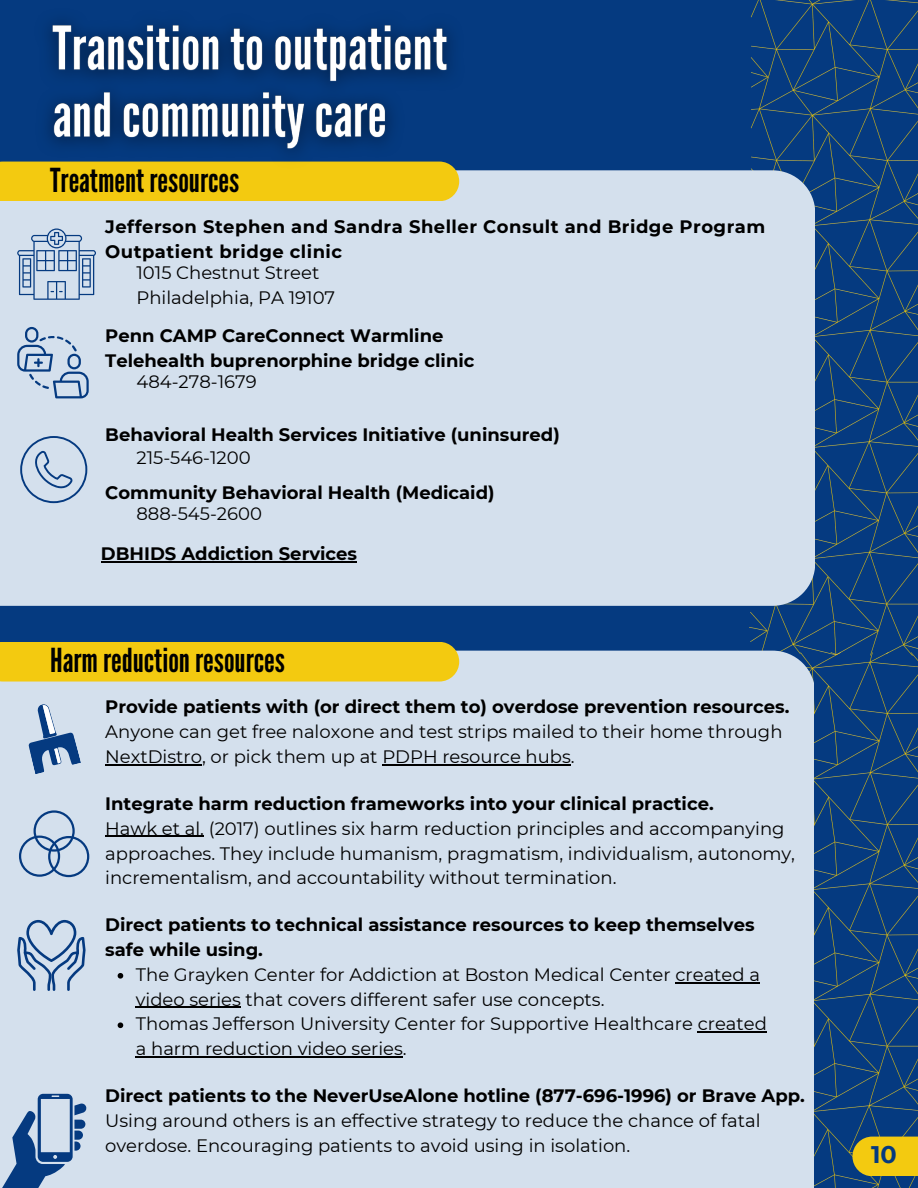
<style>
.page{position:relative;width:918px;height:1188px;background:#053a80}
.page>*{position:absolute;margin:0;border:0;box-sizing:border-box;transform-origin:0 0}
.t1{font:33px "League Gothic";color:#000}
.t2{font:700 24px "Montserrat";color:#053a80}
.t3{font:18px/24.8px "Montserrat";color:#000}
.t4{font:700 18px/24.8px "Montserrat";color:#000}
.t5{font:700 18px/24.8px "Montserrat";letter-spacing:.025em;color:#000}
</style>
<div class="page">
<img style="left:749px;top:0;width:169px;height:642px">
<img style="left:741px;top:642px;width:177px;height:546px">
<div style="left:0;top:170px;width:815px;height:436px;background:#d4e0ed"></div>
<div style="left:0;top:162px;width:459px;height:39px;background:#f3ca10"></div>
<div style="left:852px;top:1137px;width:66px;height:39px;background:#f3ca10"></div>
<div style="left:0;top:651px;width:814px;height:537px;background:#d4e0ed"></div>
<div style="left:0;top:642px;width:459px;height:40px;background:#f3ca10"></div>
<svg style="left:27px;top:702px;width:54px;height:72px"></svg>
<svg style="left:2px;top:1094px;width:85px;height:94px"></svg>
<svg style="left:17px;top:920px;width:69px;height:71px"></svg>
<svg style="left:19px;top:810px;width:70px;height:67px"></svg>
<svg style="left:17px;top:228px;width:79px;height:71px"></svg>
<svg style="left:17px;top:327px;width:72px;height:71px"></svg>
<svg style="left:20px;top:436px;width:67px;height:67px"></svg>
<img style="left:27px;top:21px;width:446px;height:158px">
<hr style="left:105px;top:764px;width:97px;height:1px;background:#000">
<hr style="left:382px;top:764px;width:189px;height:1px;background:#000">
<hr style="left:105px;top:836px;width:99px;height:1px;background:#000">
<svg style="left:118px;top:973px;width:5px;height:6px"></svg>
<hr style="left:675px;top:982px;width:85px;height:1px;background:#000">
<hr style="left:136px;top:1007px;width:105px;height:1px;background:#000">
<svg style="left:118px;top:1022px;width:5px;height:6px"></svg>
<hr style="left:698px;top:1031px;width:69px;height:2px;background:#000">
<hr style="left:136px;top:1056px;width:267px;height:1px;background:#000">
<hr style="left:101px;top:561px;width:94px;height:1px;background:#000">
<hr style="left:195px;top:561px;width:66px;height:1px;background:#000">
<hr style="left:261px;top:561px;width:96px;height:1px;background:#000">
<p class="t1" style="left:50px;top:161px;width:191px">Treatment resources</p>
<p class="t5" style="left:105px;top:215px;width:662px">Jefferson Stephen and Sandra Sheller Consult and Bridge Program<br>Outpatient bridge clinic</p>
<h3 class="t3" style="left:136px;top:260px;width:184px">1015 Chestnut Street</h3>
<p class="t3" style="left:136px;top:285px;width:200px">Philadelphia, PA 19107</p>
<p class="t4" style="left:105px;top:323px;width:371px">Penn CAMP CareConnect Warmline<br>Telehealth buprenorphine bridge clinic</p>
<p class="t3" style="left:136px;top:369px;width:122px">484-278-1679</p>
<h2 class="t4" style="left:105px;top:422px;width:456px">Behavioral Health Services Initiative (uninsured)</h2>
<p class="t3" style="left:136px;top:445px;width:116px">215-546-1200</p>
<p class="t4" style="left:105px;top:480px;width:391px">Community Behavioral Health (Medicaid)</p>
<p class="t3" style="left:136px;top:501px;width:127px">888-545-2600</p>
<p class="t4" style="left:101px;top:541px;width:258px">DBHIDS Addiction Services</p>
<h2 class="t1" style="left:50px;top:642px;width:236px">Harm reduction resources</h2>
<p class="t4" style="left:105px;top:695px;width:686px">Provide patients with (or direct them to) overdose prevention resources.</p>
<p class="t3" style="left:105px;top:719px;width:679px">Anyone can get free naloxone and test strips mailed to their home through<br>NextDistro, or pick them up at PDPH resource hubs.</p>
<p class="t4" style="left:105px;top:791px;width:610px">Integrate harm reduction frameworks into your clinical practice.</p>
<p class="t3" style="left:105px;top:816px;width:691px">Hawk et al. (2017) outlines six harm reduction principles and accompanying approaches. They include humanism, pragmatism, individualism, autonomy, incrementalism, and accountability without termination.</p>
<h3 class="t4" style="left:105px;top:913px;width:651px">Direct patients to technical assistance resources to keep themselves safe while using.</h3>
<h3 class="t3" style="left:136px;top:962px;width:626px">The Grayken Center for Addiction at Boston Medical Center created a video series that covers different safer use concepts.</h3>
<h3 class="t3" style="left:136px;top:1012px;width:633px">Thomas Jefferson University Center for Supportive Healthcare created a harm reduction video series.</h3>
<p class="t4" style="left:105px;top:1083px;width:701px">Direct patients to the NeverUseAlone hotline (877-696-1996) or Brave App.</p>
<p class="t3" style="left:105px;top:1108px;width:657px">Using around others is an effective strategy to reduce the chance of fatal overdose. Encouraging patients to avoid using in isolation.</p>
<h3 class="t2" style="left:871px;top:1139px;width:27px">10</h3>
</div>
